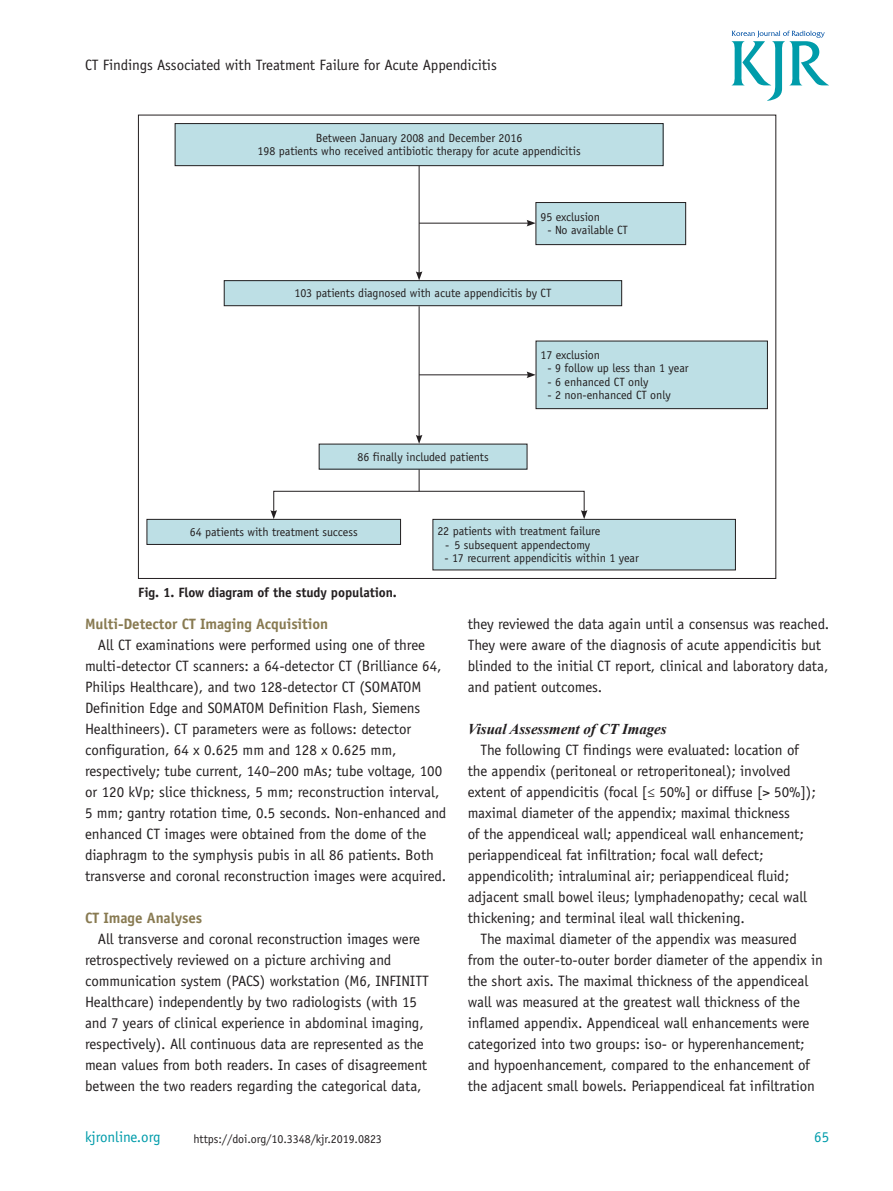
<style>
.page{position:relative;width:893px;height:1191px;background:#fff}
.page>*{position:absolute;margin:0;border:0;box-sizing:border-box;transform-origin:0 0}
.t1{font:15px/21px "Officina Sans Std";letter-spacing:-.005em;color:#231f20}
.t2{font:700 15px "Officina Sans Std";letter-spacing:-.005em;color:#887a51}
.t3{font:italic 700 15px "Times New Roman";letter-spacing:-.005em;color:#231f20}
.t4{font:15px "Officina Sans Std";letter-spacing:-.005em;color:#009caa}
.t5{font:700 13.5px "Officina Sans Std";letter-spacing:-.005em;color:#231f20}
.t6{font:12px/13.5px "Officina Sans Std";letter-spacing:-.005em;color:#231f20;text-align:center}
</style>
<div class="page">
<svg style="left:732px;top:31px;width:97px;height:70px"></svg>
<div style="left:175px;top:124px;width:488px;height:42px;background:#bddfe5"></div>
<div style="left:175px;top:123px;width:488px;height:43px;border:1px solid #231f20"></div>
<div style="left:536px;top:202px;width:150px;height:43px;background:#bddfe5"></div>
<div style="left:536px;top:202px;width:150px;height:43px;border:1px solid #231f20"></div>
<div style="left:224px;top:281px;width:398px;height:25px;background:#bddfe5"></div>
<div style="left:224px;top:280px;width:398px;height:26px;border:1px solid #231f20"></div>
<div style="left:319px;top:444px;width:208px;height:25px;background:#bddfe5"></div>
<div style="left:147px;top:519px;width:254px;height:25px;background:#bddfe5"></div>
<div style="left:147px;top:519px;width:254px;height:25px;border:1px solid #231f20"></div>
<div style="left:536px;top:341px;width:231px;height:67px;background:#bddfe5"></div>
<div style="left:536px;top:341px;width:232px;height:68px;border:1px solid #231f20"></div>
<div style="left:433px;top:519px;width:302px;height:51px;background:#bddfe5"></div>
<div style="left:433px;top:519px;width:303px;height:51px;border:1px solid #231f20"></div>
<hr style="left:419px;top:166px;width:1px;height:108px;background:#231f20">
<svg style="left:416px;top:271px;width:6px;height:9px"></svg>
<hr style="left:419px;top:223px;width:110px;height:1px;background:#231f20">
<svg style="left:527px;top:220px;width:9px;height:6px"></svg>
<hr style="left:419px;top:374px;width:110px;height:1px;background:#231f20">
<svg style="left:527px;top:371px;width:9px;height:7px"></svg>
<hr style="left:419px;top:306px;width:1px;height:131px;background:#231f20">
<svg style="left:416px;top:435px;width:6px;height:9px"></svg>
<svg style="left:419px;top:469px;width:1px;height:22px"></svg>
<div style="left:273px;top:491px;width:311px;height:22px;border:1px solid #231f20"></div>
<svg style="left:270px;top:510px;width:7px;height:9px"></svg>
<svg style="left:581px;top:510px;width:6px;height:9px"></svg>
<p class="t1" style="left:85px;top:54px;width:413px">CT Findings Associated with Treatment Failure for Acute Appendicitis</p>
<p class="t6" style="left:258px;top:131px;width:325px">Between January 2008 and December 2016<br>198 patients who received antibiotic therapy for acute appendicitis</p>
<p class="t6" style="left:540px;top:210px;width:61px">95 exclusion</p>
<p class="t6" style="left:547px;top:223px;width:82px">- No available CT</p>
<p class="t6" style="left:294px;top:286px;width:259px">103 patients diagnosed with acute appendicitis by CT</p>
<p class="t6" style="left:357px;top:450px;width:133px">86 finally included patients</p>
<p class="t6" style="left:540px;top:348px;width:61px">17 exclusion</p>
<p class="t6" style="left:547px;top:361px;width:143px">- 9 follow up less than 1 year</p>
<p class="t6" style="left:547px;top:375px;width:103px">- 6 enhanced CT only</p>
<p class="t6" style="left:547px;top:388px;width:125px">- 2 non-enhanced CT only</p>
<p class="t6" style="left:190px;top:525px;width:169px">64 patients with treatment success</p>
<p class="t5" style="left:138px;top:584px;width:260px">Fig. 1. Flow diagram of the study population.</p>
<p class="t6" style="left:437px;top:524px;width:164px">22 patients with treatment failure</p>
<p class="t6" style="left:445px;top:538px;width:146px">- 5 subsequent appendectomy</p>
<p class="t6" style="left:444px;top:551px;width:196px">- 17 recurrent appendicitis within 1 year</p>
<p class="t2" style="left:85px;top:614px;width:245px">Multi-Detector CT Imaging Acquisition</p>
<p class="t1" style="left:98px;top:634px;width:329px">All CT examinations were performed using one of three</p>
<p class="t1" style="left:85px;top:655px;width:358px">multi-detector CT scanners: a 64-detector CT (Brilliance 64,</p>
<p class="t1" style="left:85px;top:676px;width:338px">Philips Healthcare), and two 128-detector CT (SOMATOM</p>
<p class="t1" style="left:85px;top:697px;width:337px">Definition Edge and SOMATOM Definition Flash, Siemens</p>
<p class="t1" style="left:85px;top:718px;width:328px">Healthineers). CT parameters were as follows: detector</p>
<p class="t1" style="left:85px;top:739px;width:313px">configuration, 64 x 0.625 mm and 128 x 0.625 mm,</p>
<p class="t1" style="left:85px;top:760px;width:359px">respectively; tube current, 140–200 mAs; tube voltage, 100</p>
<p class="t1" style="left:85px;top:781px;width:356px">or 120 kVp; slice thickness, 5 mm; reconstruction interval,</p>
<p class="t1" style="left:85px;top:802px;width:363px">5 mm; gantry rotation time, 0.5 seconds. Non-enhanced and</p>
<p class="t1" style="left:85px;top:823px;width:343px">enhanced CT images were obtained from the dome of the</p>
<p class="t1" style="left:85px;top:844px;width:350px">diaphragm to the symphysis pubis in all 86 patients. Both</p>
<p class="t1" style="left:85px;top:865px;width:363px">transverse and coronal reconstruction images were acquired.</p>
<p class="t2" style="left:85px;top:908px;width:119px">CT Image Analyses</p>
<p class="t1" style="left:98px;top:928px;width:324px">All transverse and coronal reconstruction images were</p>
<p class="t1" style="left:85px;top:949px;width:308px">retrospectively reviewed on a picture archiving and</p>
<p class="t1" style="left:85px;top:970px;width:345px">communication system (PACS) workstation (M6, INFINITT</p>
<p class="t1" style="left:85px;top:991px;width:333px">Healthcare) independently by two radiologists (with 15</p>
<p class="t1" style="left:85px;top:1012px;width:340px">and 7 years of clinical experience in abdominal imaging,</p>
<p class="t1" style="left:85px;top:1033px;width:340px">respectively). All continuous data are represented as the</p>
<p class="t1" style="left:85px;top:1054px;width:344px">mean values from both readers. In cases of disagreement</p>
<p class="t1" style="left:85px;top:1075px;width:338px">between the two readers regarding the categorical data,</p>
<p class="t4" style="left:85px;top:1128px;width:77px">kjronline.org</p>
<p class="t6" style="left:194px;top:1132px;width:190px">https://doi.org/10.3348/kjr.2019.0823</p>
<p class="t1" style="left:468px;top:613px;width:363px">they reviewed the data again until a consensus was reached.<br>They were aware of the diagnosis of acute appendicitis but blinded to the initial CT report, clinical and laboratory data, and patient outcomes.</p>
<p class="t3" style="left:468px;top:718px;width:200px">Visual Assessment of CT Images</p>
<p class="t1" style="left:480px;top:739px;width:320px">The following CT findings were evaluated: location of</p>
<p class="t1" style="left:468px;top:760px;width:325px">the appendix (peritoneal or retroperitoneal); involved</p>
<p class="t1" style="left:468px;top:781px;width:350px">extent of appendicitis (focal [≤ 50%] or diffuse [&gt; 50%]);</p>
<p class="t1" style="left:468px;top:802px;width:324px">maximal diameter of the appendix; maximal thickness</p>
<p class="t1" style="left:468px;top:823px;width:338px">of the appendiceal wall; appendiceal wall enhancement;</p>
<p class="t1" style="left:468px;top:844px;width:297px">periappendiceal fat infiltration; focal wall defect;</p>
<p class="t1" style="left:468px;top:865px;width:323px">appendicolith; intraluminal air; periappendiceal fluid;</p>
<p class="t1" style="left:468px;top:886px;width:341px">adjacent small bowel ileus; lymphadenopathy; cecal wall</p>
<p class="t1" style="left:468px;top:907px;width:279px">thickening; and terminal ileal wall thickening.</p>
<p class="t1" style="left:480px;top:928px;width:318px">The maximal diameter of the appendix was measured</p>
<p class="t1" style="left:468px;top:949px;width:357px">from the outer-to-outer border diameter of the appendix in</p>
<p class="t1" style="left:468px;top:970px;width:342px">the short axis. The maximal thickness of the appendiceal</p>
<p class="t1" style="left:468px;top:991px;width:334px">wall was measured at the greatest wall thickness of the</p>
<p class="t1" style="left:468px;top:1012px;width:343px">inflamed appendix. Appendiceal wall enhancements were</p>
<p class="t1" style="left:468px;top:1033px;width:338px">categorized into two groups: iso- or hyperenhancement;</p>
<p class="t1" style="left:468px;top:1054px;width:344px">and hypoenhancement, compared to the enhancement of</p>
<p class="t1" style="left:468px;top:1075px;width:349px">the adjacent small bowels. Periappendiceal fat infiltration</p>
<p class="t4" style="left:814px;top:1128px;width:16px">65</p>
</div>
